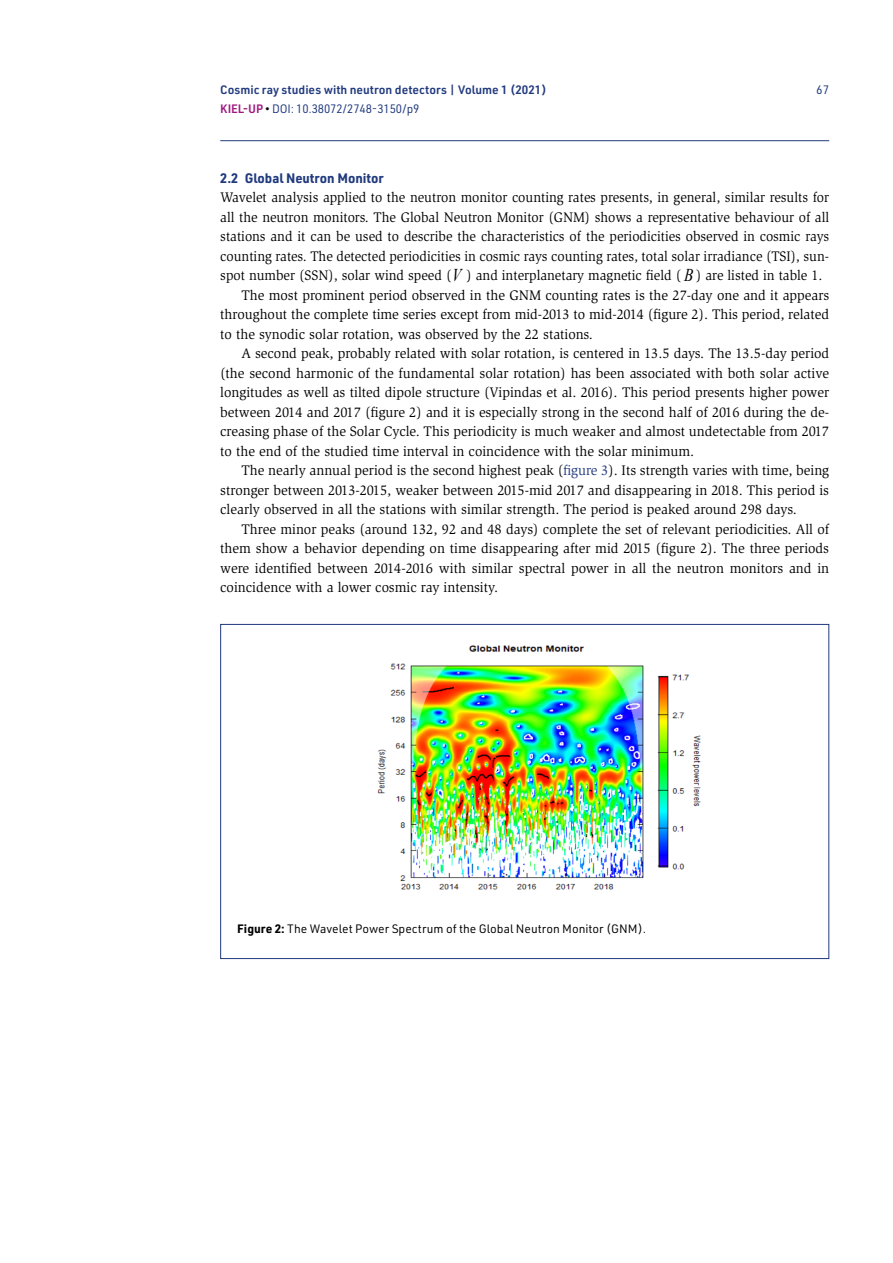
<style>
.page{position:relative;width:893px;height:1263px;background:#fff}
.page>*{position:absolute;margin:0;border:0;box-sizing:border-box;transform-origin:0 0}
.t1{font:italic 18px "Times New Roman";color:#000;scale:.85 1}
.Fließtext_Slimbach{font:14.25px/19.5px "Slimbach Std";color:#000;text-align:justify}
.Fließtext_Slimbach-2{font:14.25px/19.5px "Slimbach Std";color:#000;text-align:justify;scale:.95 1}
.Headline_3_DIN_9pt{font:700 13.5px "URWDIN";color:#213a7e}
.BU_Din_8pt{font:12px "URWDIN";color:#000}
.t2{font:600 12px "URWDIN";color:#213a7e}
.t3{font:12px "URWDIN";letter-spacing:-.01em;color:#213a7e}
.s1{font-weight:600;color:#9e1981}
.s2{font-size:9px;color:#000}
.s3{color:#213a7e}
.s4{font-weight:700}
</style>
<div class="page">
<hr style="left:220px;top:140px;width:609px;height:1px;background:#213a7e">
<img style="left:377px;top:645px;width:324px;height:245px">
<p class="t2" style="left:220px;top:81px;width:328px">Cosmic ray studies with neutron detectors | Volume 1 (2021)</p>
<p class="t3" style="left:816px;top:81px;width:14px">67</p>
<p class="t3" style="left:220px;top:101px;width:201px"><span class="s1">KIEL-UP</span> <span class="s2">•</span> DOI: 10.38072/2748-3150/p9</p>
<p class="Headline_3_DIN_9pt" style="left:220px;top:168px;width:165px">2.2 Global Neutron Monitor</p>
<p class="Fließtext_Slimbach-2" style="left:220px;top:188px;width:642px">Wavelet analysis applied to the neutron monitor counting rates presents, in general, similar results for all the neutron monitors. The Global Neutron Monitor (GNM) shows a representative behaviour of all stations and it can be used to describe the characteristics of the periodicities observed in cosmic rays counting rates. The detected periodicities in cosmic rays counting rates, total solar irradiance (TSI), sun&shy;spot number (SSN), solar wind speed (</p>
<p class="t1" style="left:452px;top:263px;width:12px">V</p>
<p class="Fließtext_Slimbach-2" style="left:467px;top:266px;width:227px">) and interplanetary magnetic field (</p>
<p class="t1" style="left:684px;top:263px;width:12px">B</p>
<p class="Fließtext_Slimbach-2" style="left:696px;top:266px;width:134px">) are listed in table 1.</p>
<p class="Fließtext_Slimbach" style="left:220px;top:285px;width:610px;text-indent:21px">The most prominent period observed in the GNM counting rates is the 27-day one and it appears throughout the complete time series except from mid-2013 to mid-2014 (figure 2). This period, related to the synodic solar rotation, was observed by the 22 stations.</p>
<p class="Fließtext_Slimbach" style="left:220px;top:344px;width:610px;text-indent:21px">A second peak, probably related with solar rotation, is centered in 13.5 days. The 13.5-day period (the second harmonic of the fundamental solar rotation) has been associated with both solar active longitudes as well as tilted dipole structure (Vipindas et al. 2016). This period presents higher power between 2014 and 2017 (figure 2) and it is especially strong in the second half of 2016 during the de&shy;creasing phase of the Solar Cycle. This periodicity is much weaker and almost undetectable from 2017 to the end of the studied time interval in coincidence with the solar minimum.</p>
<p class="Fließtext_Slimbach" style="left:220px;top:461px;width:610px;text-indent:21px">The nearly annual period is the second highest peak (<span class="s3">figure 3</span>). Its strength varies with time, being stronger between 2013-2015, weaker between 2015-mid 2017 and disappearing in 2018. This period is clearly observed in all the stations with similar strength. The period is peaked around 298 days.</p>
<p class="Fließtext_Slimbach" style="left:220px;top:519px;width:610px;text-indent:21px">Three minor peaks (around 132, 92 and 48 days) complete the set of relevant periodicities. All of them show a behavior depending on time disappearing after mid 2015 (figure 2). The three periods were identified between 2014-2016 with similar spectral power in all the neutron monitors and in coincidence with a lower cosmic ray intensity.</p>
<p class="BU_Din_8pt" style="left:237px;top:920px;width:411px"><span class="s4">Figure 2:</span> The Wavelet Power Spectrum of the Global Neutron Monitor (GNM).</p>
</div>
